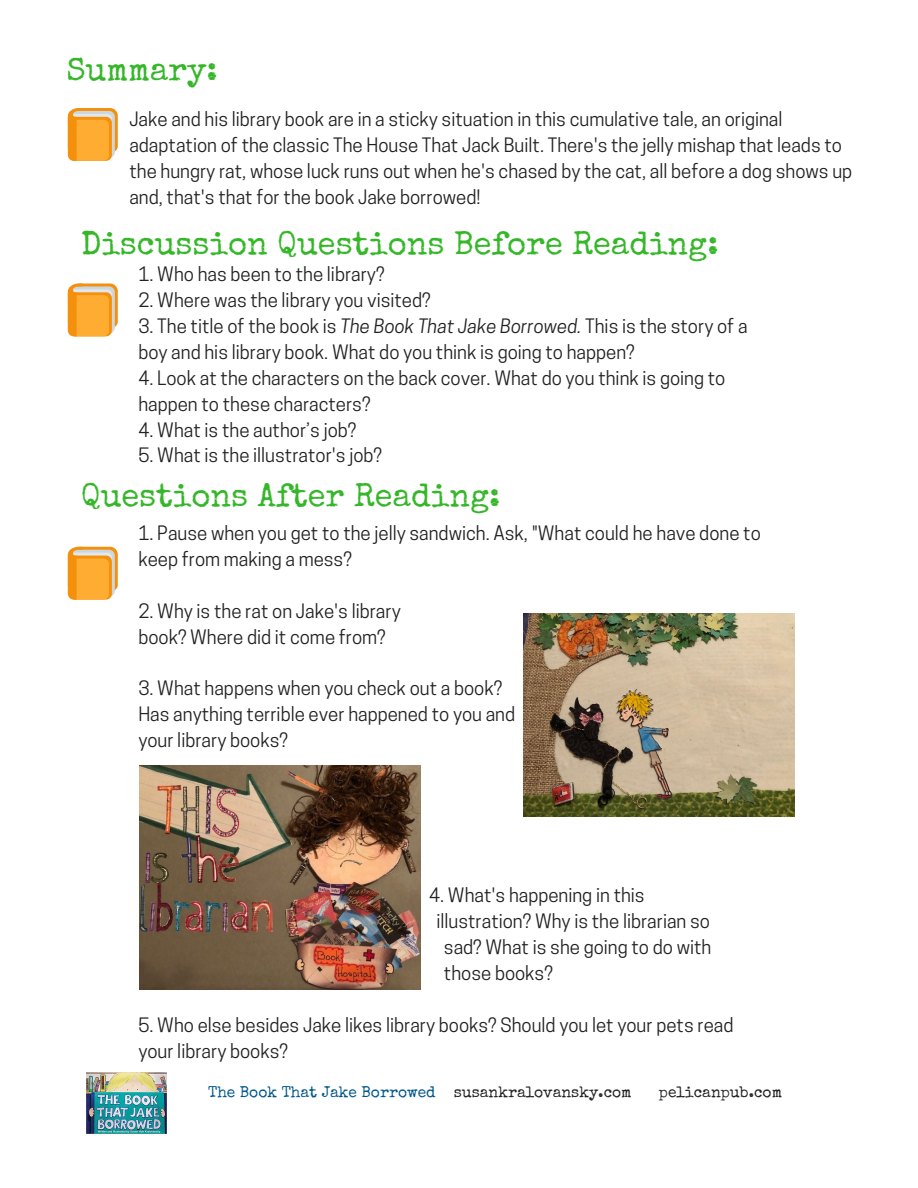
<style>
.page{position:relative;width:918px;height:1188px;background:#fff}
.page>*{position:absolute;margin:0;border:0;box-sizing:border-box;transform-origin:0 0}
.t1{font:32.7px "Special Elite";color:#35b729}
.t2{font:18.75px/25.8px "Cooper Hewitt";color:#222}
.t3{font:15.6px "Special Elite";color:#00568c}
.t4{font:15.6px "Special Elite";color:#222}
.s1{font-style:italic}
.s2{color:#222}
</style>
<div class="page">
<svg style="left:68px;top:108px;width:50px;height:53px;background:#f5ac45"></svg>
<svg style="left:68px;top:284px;width:50px;height:52px;background:#f5ac45"></svg>
<svg style="left:68px;top:547px;width:50px;height:53px;background:#f5ac46"></svg>
<img style="left:524px;top:614px;width:271px;height:202px">
<img style="left:140px;top:765px;width:281px;height:225px">
<img style="left:87px;top:1072px;width:79px;height:62px">
<h1 class="t1" style="left:66px;top:57px;width:153px">Summary:</h1>
<p class="t2" style="left:129px;top:108px;width:724px">Jake and his library book are in a sticky situation in this cumulative tale, an original adaptation of the classic The House That Jack Built. There's the jelly mishap that leads to the hungry rat, whose luck runs out when he's chased by the cat, all before a dog shows up and, that's that for the book Jake borrowed!</p>
<h1 class="t1" style="left:81px;top:231px;width:639px">Discussion Questions Before Reading:</h1>
<p class="t2" style="left:138px;top:264px;width:248px">1. Who has been to the library?</p>
<p class="t2" style="left:138px;top:290px;width:294px">2. Where was the library you visited?</p>
<p class="t2" style="left:138px;top:315px;width:611px">3. The title of the book is <span class="s1">The Book That Jake Borrowed.</span> This is the story of a boy and his library book. What do you think is going to happen?</p>
<p class="t2" style="left:138px;top:367px;width:589px">4. Look at the characters on the back cover. What do you think is going to happen to these characters?</p>
<p class="t2" style="left:138px;top:419px;width:220px">4. What is the author’s job?</p>
<p class="t2" style="left:138px;top:445px;width:245px">5. What is the illustrator's job?</p>
<h1 class="t1" style="left:81px;top:483px;width:421px">Questions After Reading:</h1>
<p class="t2" style="left:138px;top:522px;width:624px">1. Pause when you get to the jelly sandwich. Ask, "What could he have done to keep from making a mess?</p>
<p class="t2" style="left:138px;top:600px;width:264px">2. Why is the rat on Jake's library book? Where did it come from?</p>
<p class="t2" style="left:138px;top:678px;width:378px">3. What happens when you check out a book?<br>Has anything terrible ever happened to you and your library books?</p>
<p class="t2" style="left:429px;top:885px;width:217px">4. What's happening in this</p>
<p class="t2" style="left:436px;top:911px;width:275px">illustration? Why is the librarian so</p>
<p class="t2" style="left:444px;top:936px;width:269px">sad? What is she going to do with</p>
<p class="t2" style="left:444px;top:962px;width:110px">those books?</p>
<p class="t2" style="left:138px;top:1014px;width:597px">5. Who else besides Jake likes library books? Should you let your pets read your library books?</p>
<p class="t3" style="left:208px;top:1086px;width:425px">The Book That Jake Borrowed <span class="s2">susankralovansky.com</span></p>
<p class="t4" style="left:659px;top:1086px;width:125px">pelicanpub.com</p>
</div>
